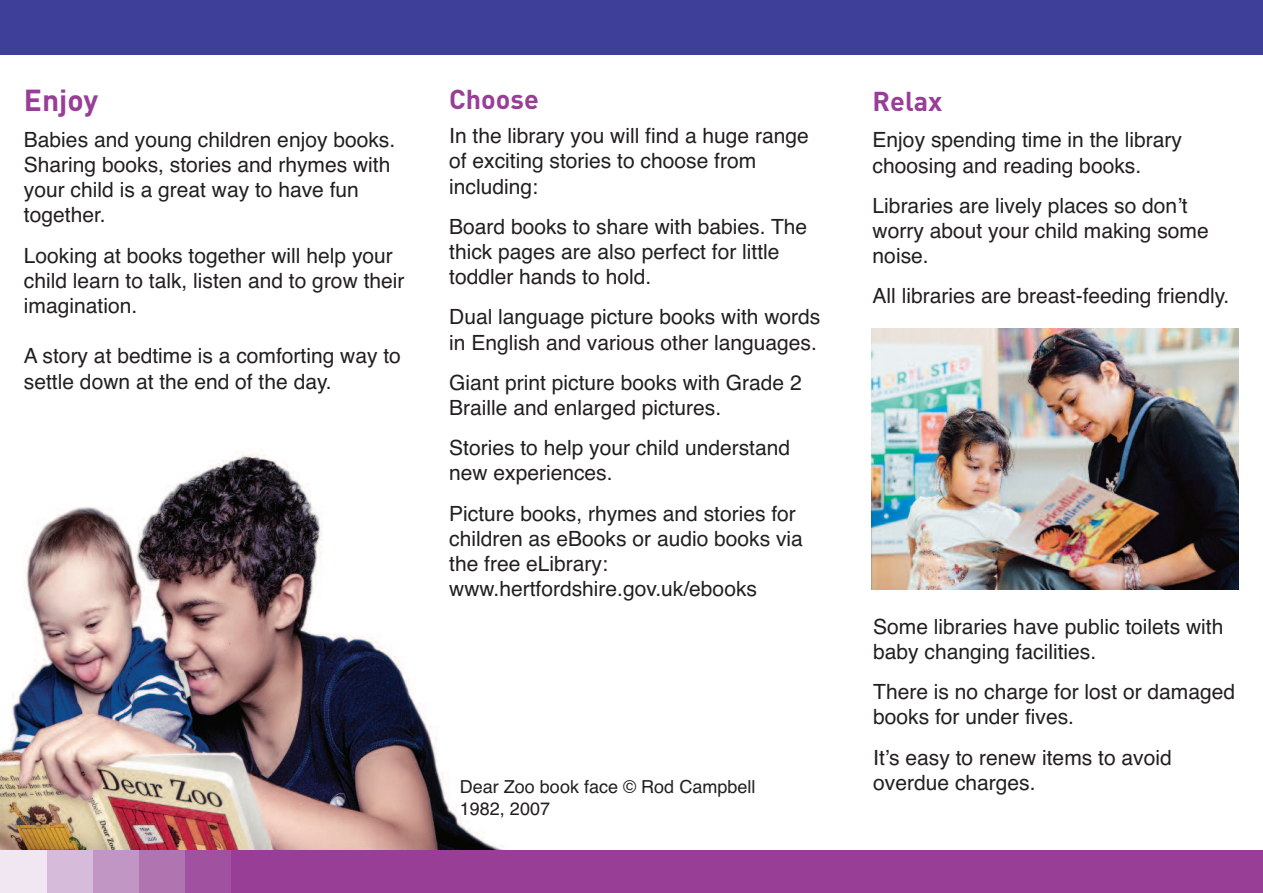
<style>
.page{position:relative;width:1263px;height:893px;background:#fff}
.page>*{position:absolute;margin:0;border:0;box-sizing:border-box;transform-origin:0 0}
.t1{font:700 30px "DIN";color:#983e97}
.t2{font:700 27px "DIN";color:#983e97}
.t3{font:21px/25.2px "Helvetica";color:#231f20}
.t4{font:18px/21.6px "Helvetica";color:#231f20}
</style>
<div class="page">
<img style="left:0;top:452px;width:504px;height:398px">
<div style="left:163px;top:850px;width:1100px;height:43px;background:#983e97"></div>
<div style="left:0;top:850px;width:48px;height:43px;background:#f1e7f2"></div>
<div style="left:47px;top:850px;width:46px;height:43px;background:#d6bcda"></div>
<div style="left:93px;top:850px;width:46px;height:43px;background:#c296c4"></div>
<div style="left:139px;top:850px;width:46px;height:43px;background:#b074b0"></div>
<div style="left:185px;top:850px;width:46px;height:43px;background:#a0519f"></div>
<div style="left:0;top:0;width:1263px;height:55px;background:#3e3f99"></div>
<img style="left:872px;top:328px;width:367px;height:261px">
<h1 class="t1" style="left:24px;top:83px;width:76px">Enjoy</h1>
<p class="t3" style="left:24px;top:127px;width:373px">Babies and young children enjoy books.<br>Sharing books, stories and rhymes with your child is a great way to have fun together.</p>
<p class="t3" style="left:24px;top:243px;width:382px">Looking at books together will help your child learn to talk, listen and to grow their imagination.</p>
<p class="t3" style="left:24px;top:344px;width:379px">A story at bedtime is a comforting way to settle down at the end of the day.</p>
<p class="t2" style="left:449px;top:84px;width:91px">Choose</p>
<p class="t3" style="left:449px;top:123px;width:361px">In the library you will find a huge range of exciting stories to choose from including:</p>
<p class="t3" style="left:449px;top:214px;width:360px">Board books to share with babies. The thick pages are also perfect for little toddler hands to hold.</p>
<p class="t3" style="left:449px;top:304px;width:373px">Dual language picture books with words in English and various other languages.</p>
<p class="t3" style="left:449px;top:370px;width:354px">Giant print picture books with Grade 2<br>Braille and enlarged pictures.</p>
<p class="t3" style="left:449px;top:435px;width:342px">Stories to help your child understand new experiences.</p>
<p class="t3" style="left:449px;top:501px;width:355px">Picture books, rhymes and stories for children as eBooks or audio books via the free eLibrary: www.hertfordshire.gov.uk/ebooks</p>
<p class="t4" style="left:460px;top:776px;width:297px">Dear Zoo book face © Rod Campbell<br>1982, 2007</p>
<p class="t2" style="left:873px;top:86px;width:71px">Relax</p>
<p class="t3" style="left:873px;top:128px;width:311px">Enjoy spending time in the library choosing and reading books.</p>
<p class="t3" style="left:873px;top:193px;width:338px">Libraries are lively places so don’t worry about your child making some noise.</p>
<p class="t3" style="left:873px;top:284px;width:358px">All libraries are breast-feeding friendly.</p>
<p class="t3" style="left:873px;top:614px;width:352px">Some libraries have public toilets with baby changing facilities.</p>
<p class="t3" style="left:873px;top:679px;width:363px">There is no charge for lost or damaged books for under fives.</p>
<p class="t3" style="left:873px;top:745px;width:300px">It’s easy to renew items to avoid overdue charges.</p>
</div>
